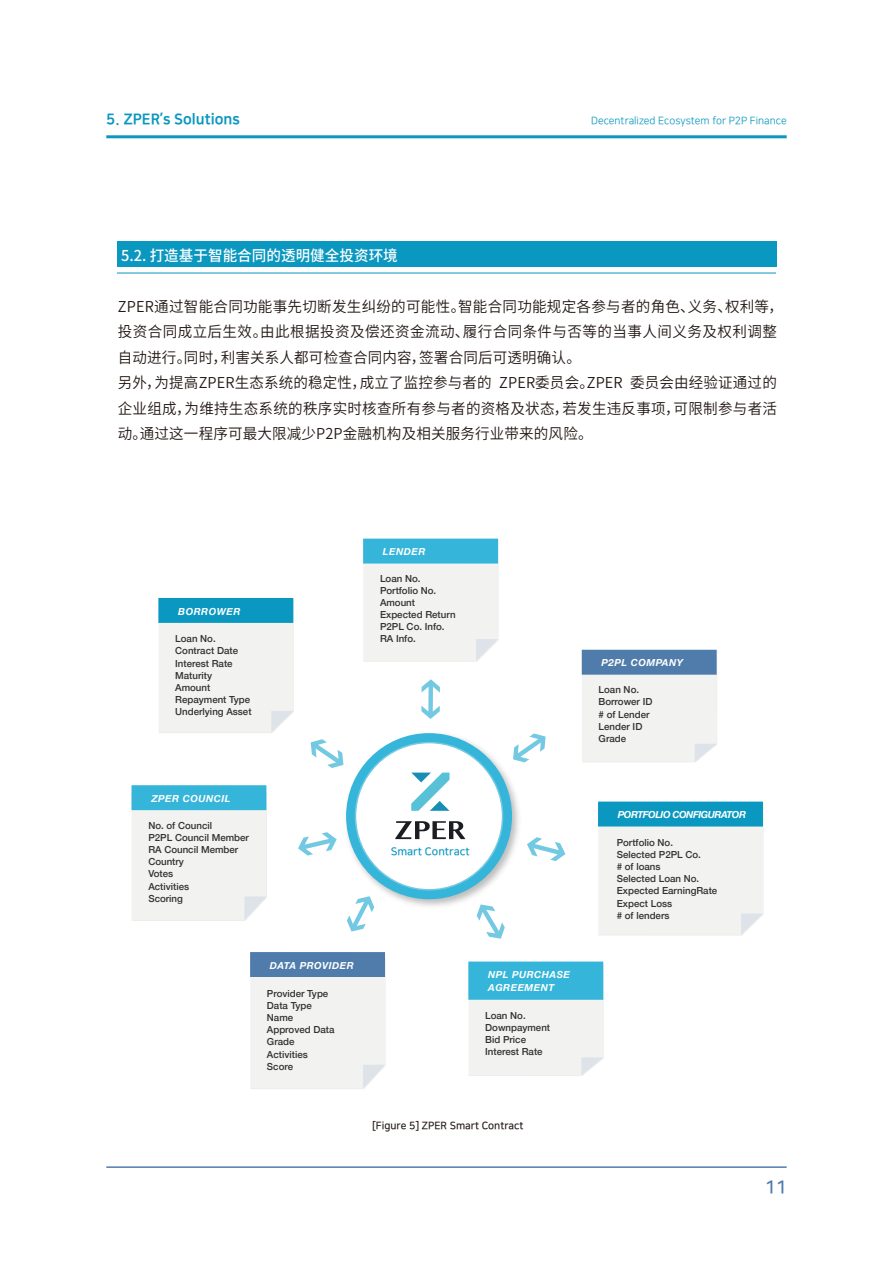
<style>
.page{position:relative;width:893px;height:1263px;background:#fff}
.page>*{position:absolute;margin:0;border:0;box-sizing:border-box;transform-origin:0 0}
.t1{font:18px "Nanum Square OTFB";color:#507cab}
.t2{font:600 15px/25.5px "Noto Sans CJ Ksc";letter-spacing:.02em;color:#231815}
.t3{font:500 15px "Noto Sans CJ Ksc";color:#fff}
.t4{font:15px "Nanum Square OTFEB";color:#0a97c0;scale:.96 1}
.t5{font:10.95px "Nanum Square OTFB";color:#0a97c0}
.t6{font:10.5px "Nanum Square OTFR";color:#0a97c0}
.t7{font:10.5px "Nanum Square OTFB";color:#231815}
.t8{font:500 9.75px/12.1px "Helvetica Neue";color:#323232}
.t9{font:italic 700 9.75px/13.4px "Helvetica Neue";letter-spacing:.05em;color:#fff}
.t10{font:italic 700 9.75px "Helvetica Neue";letter-spacing:-.045em;color:#fff}
</style>
<div class="page">
<hr style="left:106px;top:135px;width:681px;height:3px;background:#0a97c0">
<hr style="left:106px;top:1166px;width:681px;height:2px;background:#507cab">
<div style="left:117px;top:241px;width:659px;height:26px;background:#0a97c0"></div>
<hr style="left:117px;top:273px;width:659px;height:1px;background:#0a97c0">
<div style="left:581px;top:649px;width:136px;height:113px;background:#f2f2f1"></div>
<div style="left:582px;top:650px;width:135px;height:25px;background:#507cab"></div>
<div style="left:363px;top:538px;width:136px;height:124px;background:#f2f2f1"></div>
<div style="left:363px;top:539px;width:135px;height:24px;background:#34b5d9"></div>
<div style="left:159px;top:599px;width:135px;height:134px;background:#f2f2f1"></div>
<div style="left:158px;top:598px;width:135px;height:25px;background:#0a97c0"></div>
<div style="left:131px;top:791px;width:136px;height:130px;background:#f2f2f1"></div>
<div style="left:131px;top:785px;width:135px;height:25px;background:#34b5d9"></div>
<div style="left:598px;top:826px;width:165px;height:109px;background:#f2f2f1"></div>
<div style="left:598px;top:801px;width:165px;height:25px;background:#0a97c0"></div>
<div style="left:469px;top:964px;width:135px;height:112px;background:#f2f2f1"></div>
<div style="left:468px;top:961px;width:135px;height:39px;background:#34b5d9"></div>
<div style="left:250px;top:958px;width:136px;height:131px;background:#f2f2f1"></div>
<div style="left:250px;top:952px;width:135px;height:25px;background:#507cab"></div>
<img style="left:343px;top:733px;width:181px;height:175px">
<div style="left:346px;top:733px;width:166px;height:166px;background:#34b5d9;border-radius:50%"></div>
<div style="left:355px;top:742px;width:148px;height:148px;background:#fff;border-radius:50%"></div>
<svg style="left:395px;top:821px;width:70px;height:18px"></svg>
<svg style="left:411px;top:772px;width:38px;height:39px"></svg>
<svg style="left:513px;top:733px;width:33px;height:29px"></svg>
<svg style="left:527px;top:837px;width:38px;height:24px"></svg>
<svg style="left:477px;top:904px;width:28px;height:35px"></svg>
<svg style="left:347px;top:896px;width:27px;height:35px"></svg>
<svg style="left:298px;top:832px;width:39px;height:23px"></svg>
<svg style="left:311px;top:739px;width:32px;height:29px"></svg>
<svg style="left:421px;top:679px;width:19px;height:40px"></svg>
<h2 class="t4" style="left:106px;top:111px;width:141px">5. ZPER’s Solutions</h2>
<p class="t6" style="left:591px;top:116px;width:197px">Decentralized Ecosystem for P2P Finance</p>
<h2 class="t3" style="left:121px;top:247px;width:278px">5.2. 打造基于智能合同的透明健全投资环境</h2>
<p class="t2" style="left:118px;top:294px;width:667px">ZPER通过智能合同功能事先切断发生纠纷的可能性。智能合同功能规定各参与者的角色、义务、权利等，投资合同成立后生效。由此根据投资及偿还资金流动、履行合同条件与否等的当事人间义务及权利调整自动进行。同时，利害关系人都可检查合同内容，签署合同后可透明确认。<br>另外，为提高ZPER生态系统的稳定性，成立了监控参与者的 ZPER委员会。ZPER 委员会由经验证通过的企业组成，为维持生态系统的秩序实时核查所有参与者的资格及状态，若发生违反事项，可限制参与者活动。通过这一程序可最大限减少P2P金融机构及相关服务行业带来的风险。</p>
<p class="t9" style="left:178px;top:605px;width:64px">BORROWER</p>
<p class="t8" style="left:175px;top:632px;width:78px">Loan No.<br>Contract Date<br>Interest Rate<br>Maturity<br>Amount<br>Repayment Type<br>Underlying Asset</p>
<p class="t9" style="left:383px;top:545px;width:44px">LENDER</p>
<p class="t8" style="left:380px;top:571px;width:77px">Loan No.<br>Portfolio No.<br>Amount<br>Expected Return<br>P2PL Co. Info.<br>RA Info.</p>
<p class="t9" style="left:151px;top:792px;width:81px">ZPER COUNCIL</p>
<p class="t8" style="left:148px;top:818px;width:102px">No. of Council<br>P2PL Council Member<br>RA Council Member<br>Country<br>Votes<br>Activities<br>Scoring</p>
<p class="t5" style="left:391px;top:845px;width:80px">Smart Contract</p>
<p class="t9" style="left:270px;top:959px;width:85px">DATA PROVIDER</p>
<p class="t8" style="left:267px;top:986px;width:69px">Provider Type<br>Data Type<br>Name<br>Approved Data<br>Grade<br>Activities<br>Score</p>
<p class="t9" style="left:488px;top:968px;width:83px">NPL PURCHASE<br>AGREEMENT</p>
<p class="t8" style="left:485px;top:1008px;width:66px">Loan No.<br>Downpayment<br>Bid Price<br>Interest Rate</p>
<p class="t7" style="left:372px;top:1120px;width:153px">[Figure 5] ZPER Smart Contract</p>
<p class="t9" style="left:602px;top:656px;width:83px">P2PL COMPANY</p>
<p class="t8" style="left:599px;top:683px;width:55px">Loan No.<br>Borrower ID # of Lender<br>Lender ID<br>Grade</p>
<p class="t10" style="left:618px;top:807px;width:130px">PORTFOLIO CONFIGURATOR</p>
<p class="t8" style="left:617px;top:835px;width:102px">Portfolio No.<br>Selected P2PL Co.<br># of loans<br>Selected Loan No.<br>Expected EarningRate<br>Expect Loss<br># of lenders</p>
<h1 class="t1" style="left:765px;top:1178px;width:23px">11</h1>
</div>
